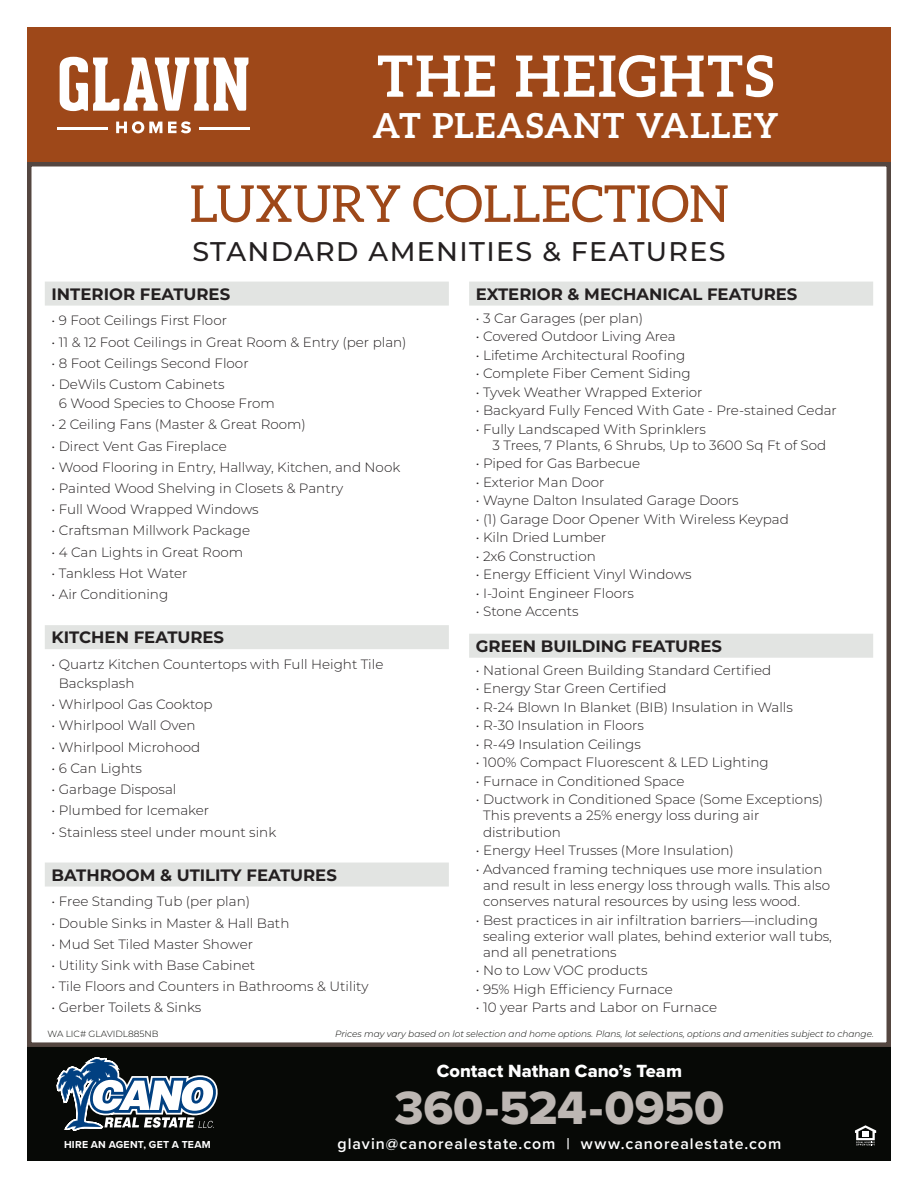
<style>
.page{position:relative;width:918px;height:1188px;background:#fff}
.page>*{position:absolute;margin:0;border:0;box-sizing:border-box;transform-origin:0 0}
.t1{font:700 57px "Aleo";letter-spacing:.04em;color:#fff}
.t2{font:51px "Aleo";color:#9e4819}
.t3{font:48.45px "Proxima Nova Extrabld";letter-spacing:-.005em;color:#bdb7b3}
.t4{font:700 34.5px "Aleo";letter-spacing:.04em;color:#fff}
.t5{font:500 27px "Montserrat";letter-spacing:.05em;color:#231f20}
.t6{font:18.3px "Proxima Nova Extrabld";color:#fff}
.features_subhead{font:700 16.5px "Montserrat";color:#231f20}
.t7{font:600 15.9px "Proxima Nova";letter-spacing:.06em;color:#fff}
.features_bullets{font:300 13.5px/16.2px "Montserrat";color:#231f20}
.t8{font:700 10.5px "Proxima Nova";letter-spacing:.02em;color:#fff}
.t9{font:italic 300 9px "Montserrat";color:#070906}
.t10{font:300 9px "Montserrat";color:#070906}
</style>
<div class="page">
<div style="left:27px;top:1047px;width:864px;height:114px;background:#070906"></div>
<div style="left:27px;top:162px;width:864px;height:885px;border:4px solid #544640"></div>
<div style="left:27px;top:27px;width:864px;height:135px;background:#9e4819"></div>
<svg style="left:855px;top:1125px;width:21px;height:21px"></svg>
<svg style="left:56px;top:1057px;width:162px;height:74px"></svg>
<div style="left:45px;top:282px;width:404px;height:24px;background:#e2e4e2"></div>
<div style="left:45px;top:625px;width:404px;height:24px;background:#e2e4e2"></div>
<div style="left:45px;top:863px;width:404px;height:24px;background:#e2e4e2"></div>
<div style="left:469px;top:282px;width:404px;height:24px;background:#e2e4e2"></div>
<div style="left:469px;top:634px;width:404px;height:24px;background:#e2e4e2"></div>
<hr style="left:199px;top:127px;width:51px;height:2px;background:#fff">
<hr style="left:57px;top:127px;width:51px;height:2px;background:#fff">
<svg style="left:116px;top:121px;width:46px;height:12px"></svg>
<svg style="left:168px;top:121px;width:23px;height:12px"></svg>
<svg style="left:60px;top:57px;width:188px;height:54px"></svg>
<p class="t1" style="left:377px;top:43px;width:398px">THE HEIGHTS</p>
<p class="t4" style="left:373px;top:106px;width:407px">AT PLEASANT VALLEY</p>
<p class="t2" style="left:189px;top:175px;width:541px">LUXURY COLLECTION</p>
<p class="t5" style="left:192px;top:233px;width:535px">STANDARD AMENITIES &amp; FEATURES</p>
<p class="features_subhead" style="left:52px;top:282px;width:180px">INTERIOR FEATURES</p>
<p class="features_bullets" style="left:52px;top:312px;width:177px">• 9 Foot Ceilings First Floor</p>
<p class="features_bullets" style="left:52px;top:333px;width:357px">• 11 &amp; 12 Foot Ceilings in Great Room &amp; Entry (per plan)</p>
<p class="features_bullets" style="left:52px;top:354px;width:199px">• 8 Foot Ceilings Second Floor</p>
<p class="features_bullets" style="left:59px;top:374px;width:218px;line-height:19px;text-indent:-7px">• DeWils Custom Cabinets<br>6 Wood Species to Choose From</p>
<p class="features_bullets" style="left:52px;top:416px;width:256px">• 2 Ceiling Fans (Master &amp; Great Room)</p>
<p class="features_bullets" style="left:52px;top:437px;width:177px">• Direct Vent Gas Fireplace</p>
<p class="features_bullets" style="left:52px;top:458px;width:350px">• Wood Flooring in Entry, Hallway, Kitchen, and Nook</p>
<p class="features_bullets" style="left:52px;top:480px;width:293px">• Painted Wood Shelving in Closets &amp; Pantry</p>
<p class="features_bullets" style="left:52px;top:501px;width:209px">• Full Wood Wrapped Windows</p>
<p class="features_bullets" style="left:52px;top:522px;width:200px">• Craftsman Millwork Package</p>
<p class="features_bullets" style="left:52px;top:543px;width:193px">• 4 Can Lights in Great Room</p>
<p class="features_bullets" style="left:52px;top:565px;width:137px">• Tankless Hot Water</p>
<p class="features_bullets" style="left:52px;top:586px;width:118px">• Air Conditioning</p>
<p class="features_subhead" style="left:52px;top:625px;width:174px">KITCHEN FEATURES</p>
<p class="features_bullets" style="left:59px;top:654px;width:326px;line-height:19px;text-indent:-7px">• Quartz Kitchen Countertops with Full Height Tile<br>Backsplash</p>
<p class="features_bullets" style="left:52px;top:696px;width:163px">• Whirlpool Gas Cooktop</p>
<p class="features_bullets" style="left:52px;top:717px;width:146px">• Whirlpool Wall Oven</p>
<p class="features_bullets" style="left:52px;top:738px;width:150px">• Whirlpool Microhood</p>
<p class="features_bullets" style="left:52px;top:760px;width:92px">• 6 Can Lights</p>
<p class="features_bullets" style="left:52px;top:781px;width:126px">• Garbage Disposal</p>
<p class="features_bullets" style="left:52px;top:802px;width:159px">• Plumbed for Icemaker</p>
<p class="features_bullets" style="left:52px;top:823px;width:226px">• Stainless steel under mount sink</p>
<p class="features_subhead" style="left:52px;top:863px;width:287px">BATHROOM &amp; UTILITY FEATURES</p>
<p class="features_bullets" style="left:52px;top:893px;width:200px">• Free Standing Tub (per plan)</p>
<p class="features_bullets" style="left:52px;top:914px;width:239px">• Double Sinks in Master &amp; Hall Bath</p>
<p class="features_bullets" style="left:52px;top:935px;width:203px">• Mud Set Tiled Master Shower</p>
<p class="features_bullets" style="left:52px;top:957px;width:205px">• Utility Sink with Base Cabinet</p>
<p class="features_bullets" style="left:52px;top:978px;width:318px">• Tile Floors and Counters in Bathrooms &amp; Utility</p>
<p class="features_bullets" style="left:52px;top:999px;width:151px">• Gerber Toilets &amp; Sinks</p>
<p class="features_subhead" style="left:476px;top:282px;width:323px">EXTERIOR &amp; MECHANICAL FEATURES</p>
<p class="features_bullets" style="left:476px;top:309px;width:169px">• 3 Car Garages (per plan)</p>
<p class="features_bullets" style="left:476px;top:328px;width:201px">• Covered Outdoor Living Area</p>
<p class="features_bullets" style="left:476px;top:346px;width:211px">• Lifetime Architectural Roofing</p>
<p class="features_bullets" style="left:476px;top:365px;width:216px">• Complete Fiber Cement Siding</p>
<p class="features_bullets" style="left:476px;top:383px;width:228px">• Tyvek Weather Wrapped Exterior</p>
<p class="features_bullets" style="left:476px;top:402px;width:363px">• Backyard Fully Fenced With Gate - Pre-stained Cedar</p>
<p class="features_bullets" style="left:492px;top:420px;width:335px;text-indent:-16px">• Fully Landscaped With Sprinklers<br>3 Trees, 7 Plants, 6 Shrubs, Up to 3600 Sq Ft of Sod</p>
<p class="features_bullets" style="left:476px;top:455px;width:166px">• Piped for Gas Barbecue</p>
<p class="features_bullets" style="left:476px;top:473px;width:130px">• Exterior Man Door</p>
<p class="features_bullets" style="left:476px;top:492px;width:264px">• Wayne Dalton Insulated Garage Doors</p>
<p class="features_bullets" style="left:476px;top:510px;width:315px">• (1) Garage Door Opener With Wireless Keypad</p>
<p class="features_bullets" style="left:476px;top:529px;width:132px">• Kiln Dried Lumber</p>
<p class="features_bullets" style="left:476px;top:547px;width:122px">• 2x6 Construction</p>
<p class="features_bullets" style="left:476px;top:566px;width:217px">• Energy Efficient Vinyl Windows</p>
<p class="features_bullets" style="left:476px;top:584px;width:159px">• I-Joint Engineer Floors</p>
<p class="features_bullets" style="left:476px;top:603px;width:104px">• Stone Accents</p>
<p class="features_subhead" style="left:476px;top:634px;width:248px">GREEN BUILDING FEATURES</p>
<p class="features_bullets" style="left:476px;top:661px;width:297px">• National Green Building Standard Certified</p>
<p class="features_bullets" style="left:476px;top:680px;width:192px">• Energy Star Green Certified</p>
<p class="features_bullets" style="left:476px;top:698px;width:318px">• R-24 Blown In Blanket (BIB) Insulation in Walls</p>
<p class="features_bullets" style="left:476px;top:717px;width:170px">• R-30 Insulation in Floors</p>
<p class="features_bullets" style="left:476px;top:735px;width:167px">• R-49 Insulation Ceilings</p>
<p class="features_bullets" style="left:476px;top:754px;width:294px">• 100% Compact Fluorescent &amp; LED Lighting</p>
<p class="features_bullets" style="left:476px;top:772px;width:210px">• Furnace in Conditioned Space</p>
<p class="features_bullets" style="left:483px;top:791px;width:342px;text-indent:-7px">• Ductwork in Conditioned Space (Some Exceptions)<br>This prevents a 25% energy loss during air distribution</p>
<p class="features_bullets" style="left:476px;top:842px;width:260px">• Energy Heel Trusses (More Insulation)</p>
<p class="features_bullets" style="left:483px;top:860px;width:349px;text-indent:-7px">• Advanced framing techniques use more insulation and result in less energy loss through walls. This also conserves natural resources by using less wood.</p>
<p class="features_bullets" style="left:483px;top:911px;width:350px;text-indent:-7px">• Best practices in air infiltration barriers—including sealing exterior wall plates, behind exterior wall tubs, and all penetrations</p>
<p class="features_bullets" style="left:476px;top:962px;width:173px">• No to Low VOC products</p>
<p class="features_bullets" style="left:476px;top:981px;width:199px">• 95% High Efficiency Furnace</p>
<p class="features_bullets" style="left:476px;top:999px;width:243px">• 10 year Parts and Labor on Furnace</p>
<p class="t10" style="left:47px;top:1028px;width:113px">WA LIC# GLAVIDL885NB</p>
<p class="t9" style="left:335px;top:1028px;width:540px">Prices may vary based on lot selection and home options. Plans, lot selections, options and amenities subject to change.</p>
<p class="t8" style="left:64px;top:1136px;width:148px">HIRE AN AGENT, GET A TEAM</p>
<p class="t6" style="left:437px;top:1057px;width:247px">Contact Nathan Cano’s Team</p>
<p class="t3" style="left:395px;top:1072px;width:331px">360-524-0950</p>
<p class="t7" style="left:338px;top:1132px;width:445px">glavin@canorealestate.com | www.canorealestate.com</p>
</div>
